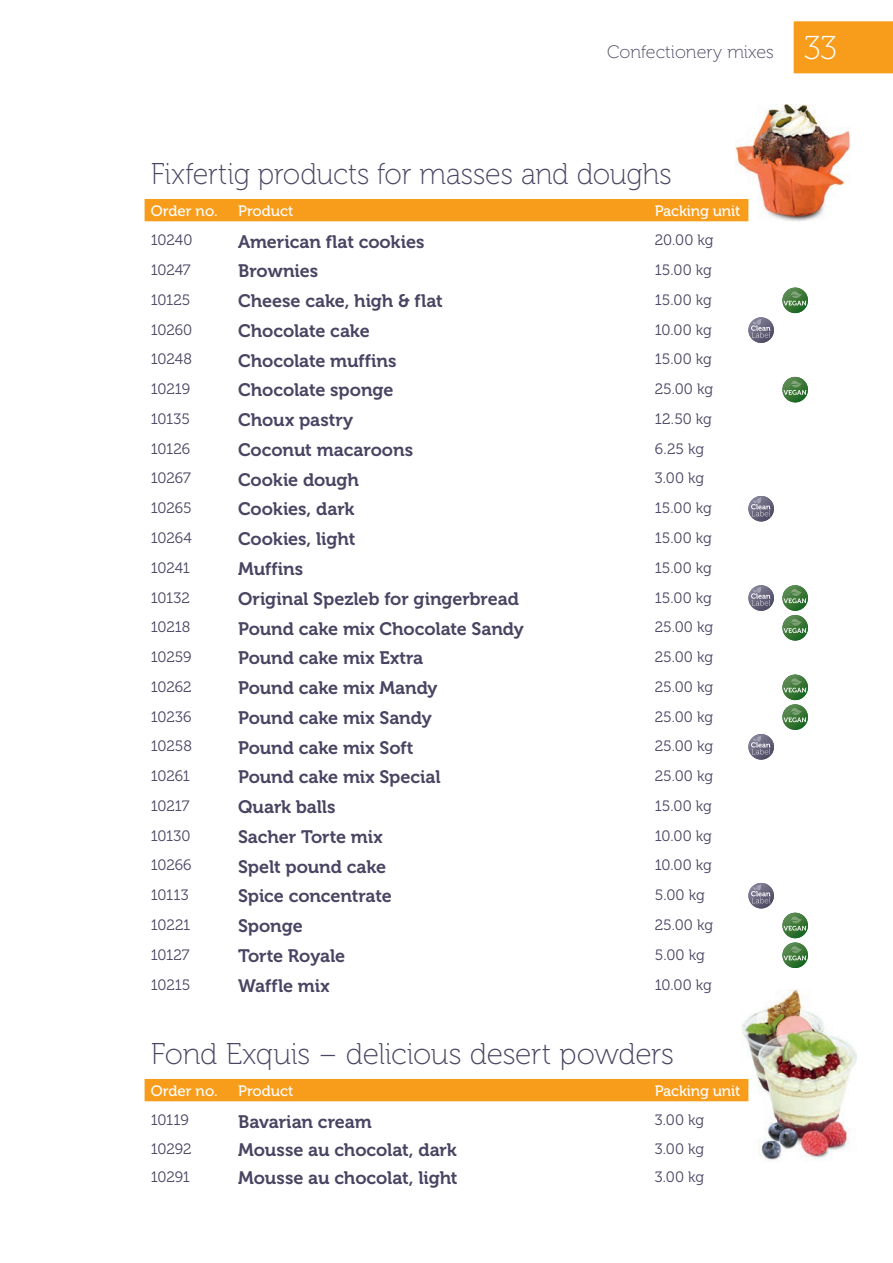
<style>
.page{position:relative;width:893px;height:1263px;background:#fff}
.page>*{position:absolute;margin:0;border:0;box-sizing:border-box;transform-origin:0 0}
.t1{font:30px "Museo 100";letter-spacing:-.01em;color:#494462;scale:.96 1}
.t2{font:30px "Museo 100";letter-spacing:-.01em;color:#494462}
.t3{font:18px "Museo 700";letter-spacing:-.005em;color:#494462}
.t4{font:18px "Museo 100";color:#494462}
.t5{font:15px "Museo 300";letter-spacing:-.01em;color:#494462}
.t6{font:15px "Museo 500";letter-spacing:-.01em;color:#fff}
.s1{font-size:33px;color:#fff}
</style>
<div class="page">
<img style="left:736px;top:104px;width:114px;height:118px">
<img style="left:741px;top:990px;width:115px;height:171px">
<div style="left:793px;top:21px;width:100px;height:53px;background:#f89c1c"></div>
<div style="left:145px;top:1079px;width:603px;height:22px;background:#f89c1c"></div>
<div style="left:145px;top:199px;width:603px;height:22px;background:#f89c1c"></div>
<svg style="left:782px;top:288px;width:26px;height:25px"></svg>
<svg style="left:748px;top:317px;width:26px;height:26px"></svg>
<svg style="left:751px;top:319px;width:19px;height:19px"></svg>
<svg style="left:782px;top:377px;width:26px;height:25px"></svg>
<svg style="left:748px;top:496px;width:26px;height:25px"></svg>
<svg style="left:751px;top:497px;width:19px;height:19px"></svg>
<svg style="left:748px;top:585px;width:26px;height:26px"></svg>
<svg style="left:751px;top:587px;width:19px;height:19px"></svg>
<svg style="left:782px;top:585px;width:26px;height:55px"></svg>
<svg style="left:782px;top:674px;width:26px;height:56px"></svg>
<svg style="left:748px;top:734px;width:26px;height:26px"></svg>
<svg style="left:751px;top:735px;width:19px;height:19px"></svg>
<svg style="left:748px;top:883px;width:26px;height:25px"></svg>
<svg style="left:751px;top:884px;width:19px;height:19px"></svg>
<svg style="left:782px;top:913px;width:26px;height:55px"></svg>
<p class="t4" style="left:607px;top:42px;width:231px">Confectionery mixes <span class="s1">33</span></p>
<h1 class="t1" style="left:151px;top:158px;width:544px">Fixfertig products for masses and doughs</h1>
<p class="t6" style="left:151px;top:202px;width:68px">Order no.</p>
<p class="t6" style="left:238px;top:202px;width:57px">Product</p>
<p class="t6" style="left:655px;top:202px;width:87px">Packing unit</p>
<p class="t5" style="left:151px;top:232px;width:43px">10240</p>
<p class="t3" style="left:238px;top:231px;width:188px">American flat cookies</p>
<p class="t5" style="left:655px;top:232px;width:60px">20.00 kg</p>
<p class="t5" style="left:151px;top:262px;width:41px">10247</p>
<p class="t3" style="left:238px;top:261px;width:82px">Brownies</p>
<p class="t5" style="left:655px;top:262px;width:58px">15.00 kg</p>
<p class="t5" style="left:151px;top:292px;width:41px">10125</p>
<p class="t3" style="left:238px;top:291px;width:206px">Cheese cake, high &amp; flat</p>
<p class="t5" style="left:655px;top:292px;width:58px">15.00 kg</p>
<p class="t5" style="left:151px;top:321px;width:43px">10260</p>
<p class="t3" style="left:238px;top:321px;width:133px">Chocolate cake</p>
<p class="t5" style="left:655px;top:321px;width:58px">10.00 kg</p>
<p class="t5" style="left:151px;top:351px;width:43px">10248</p>
<p class="t3" style="left:238px;top:350px;width:160px">Chocolate muffins</p>
<p class="t5" style="left:655px;top:351px;width:58px">15.00 kg</p>
<p class="t5" style="left:151px;top:381px;width:41px">10219</p>
<p class="t3" style="left:238px;top:380px;width:157px">Chocolate sponge</p>
<p class="t5" style="left:655px;top:381px;width:60px">25.00 kg</p>
<p class="t5" style="left:151px;top:411px;width:40px">10135</p>
<p class="t3" style="left:238px;top:410px;width:116px">Choux pastry</p>
<p class="t5" style="left:655px;top:411px;width:59px">12.50 kg</p>
<p class="t5" style="left:151px;top:440px;width:41px">10126</p>
<p class="t3" style="left:238px;top:440px;width:177px">Coconut macaroons</p>
<p class="t5" style="left:655px;top:440px;width:51px">6.25 kg</p>
<p class="t5" style="left:151px;top:470px;width:41px">10267</p>
<p class="t3" style="left:238px;top:469px;width:122px">Cookie dough</p>
<p class="t5" style="left:655px;top:470px;width:51px">3.00 kg</p>
<p class="t5" style="left:151px;top:500px;width:42px">10265</p>
<p class="t3" style="left:238px;top:499px;width:118px">Cookies, dark</p>
<p class="t5" style="left:655px;top:500px;width:58px">15.00 kg</p>
<p class="t5" style="left:151px;top:530px;width:43px">10264</p>
<p class="t3" style="left:238px;top:529px;width:119px">Cookies, light</p>
<p class="t5" style="left:655px;top:530px;width:58px">15.00 kg</p>
<p class="t5" style="left:151px;top:559px;width:40px">10241</p>
<p class="t3" style="left:238px;top:559px;width:67px">Muffins</p>
<p class="t5" style="left:655px;top:559px;width:58px">15.00 kg</p>
<p class="t5" style="left:151px;top:589px;width:40px">10132</p>
<p class="t3" style="left:238px;top:588px;width:282px">Original Spezleb for gingerbread</p>
<p class="t5" style="left:655px;top:589px;width:58px">15.00 kg</p>
<p class="t5" style="left:151px;top:619px;width:41px">10218</p>
<p class="t3" style="left:238px;top:618px;width:287px">Pound cake mix Chocolate Sandy</p>
<p class="t5" style="left:655px;top:619px;width:60px">25.00 kg</p>
<p class="t5" style="left:151px;top:649px;width:42px">10259</p>
<p class="t3" style="left:238px;top:648px;width:187px">Pound cake mix Extra</p>
<p class="t5" style="left:655px;top:649px;width:60px">25.00 kg</p>
<p class="t5" style="left:151px;top:678px;width:42px">10262</p>
<p class="t3" style="left:238px;top:678px;width:201px">Pound cake mix Mandy</p>
<p class="t5" style="left:655px;top:678px;width:60px">25.00 kg</p>
<p class="t5" style="left:151px;top:708px;width:42px">10236</p>
<p class="t3" style="left:238px;top:708px;width:195px">Pound cake mix Sandy</p>
<p class="t5" style="left:655px;top:708px;width:60px">25.00 kg</p>
<p class="t5" style="left:151px;top:738px;width:42px">10258</p>
<p class="t3" style="left:238px;top:737px;width:177px">Pound cake mix Soft</p>
<p class="t5" style="left:655px;top:738px;width:60px">25.00 kg</p>
<p class="t5" style="left:151px;top:768px;width:41px">10261</p>
<p class="t3" style="left:238px;top:767px;width:204px">Pound cake mix Special</p>
<p class="t5" style="left:655px;top:768px;width:60px">25.00 kg</p>
<p class="t5" style="left:151px;top:798px;width:40px">10217</p>
<p class="t3" style="left:238px;top:797px;width:99px">Quark balls</p>
<p class="t5" style="left:655px;top:798px;width:58px">15.00 kg</p>
<p class="t5" style="left:151px;top:827px;width:41px">10130</p>
<p class="t3" style="left:238px;top:827px;width:146px">Sacher Torte mix</p>
<p class="t5" style="left:655px;top:827px;width:58px">10.00 kg</p>
<p class="t5" style="left:151px;top:857px;width:42px">10266</p>
<p class="t3" style="left:238px;top:856px;width:150px">Spelt pound cake</p>
<p class="t5" style="left:655px;top:857px;width:58px">10.00 kg</p>
<p class="t5" style="left:151px;top:887px;width:39px">10113</p>
<p class="t3" style="left:238px;top:886px;width:155px">Spice concentrate</p>
<p class="t5" style="left:655px;top:887px;width:51px">5.00 kg</p>
<p class="t5" style="left:151px;top:917px;width:41px">10221</p>
<p class="t3" style="left:238px;top:916px;width:66px">Sponge</p>
<p class="t5" style="left:655px;top:917px;width:60px">25.00 kg</p>
<p class="t5" style="left:151px;top:946px;width:40px">10127</p>
<p class="t3" style="left:238px;top:946px;width:108px">Torte Royale</p>
<p class="t5" style="left:655px;top:946px;width:51px">5.00 kg</p>
<p class="t5" style="left:151px;top:976px;width:41px">10215</p>
<p class="t3" style="left:238px;top:975px;width:93px">Waffle mix</p>
<p class="t5" style="left:655px;top:976px;width:58px">10.00 kg</p>
<h1 class="t2" style="left:151px;top:1038px;width:525px">Fond Exquis – delicious desert powders</h1>
<p class="t6" style="left:151px;top:1082px;width:68px">Order no.</p>
<p class="t6" style="left:238px;top:1082px;width:57px">Product</p>
<p class="t6" style="left:655px;top:1082px;width:87px">Packing unit</p>
<p class="t5" style="left:151px;top:1112px;width:39px">10119</p>
<p class="t3" style="left:238px;top:1111px;width:135px">Bavarian cream</p>
<p class="t5" style="left:655px;top:1112px;width:51px">3.00 kg</p>
<p class="t5" style="left:151px;top:1140px;width:42px">10292</p>
<p class="t3" style="left:238px;top:1140px;width:220px">Mousse au chocolat, dark</p>
<p class="t5" style="left:655px;top:1140px;width:51px">3.00 kg</p>
<p class="t5" style="left:151px;top:1169px;width:41px">10291</p>
<p class="t3" style="left:238px;top:1168px;width:221px">Mousse au chocolat, light</p>
<p class="t5" style="left:655px;top:1169px;width:51px">3.00 kg</p>
</div>
